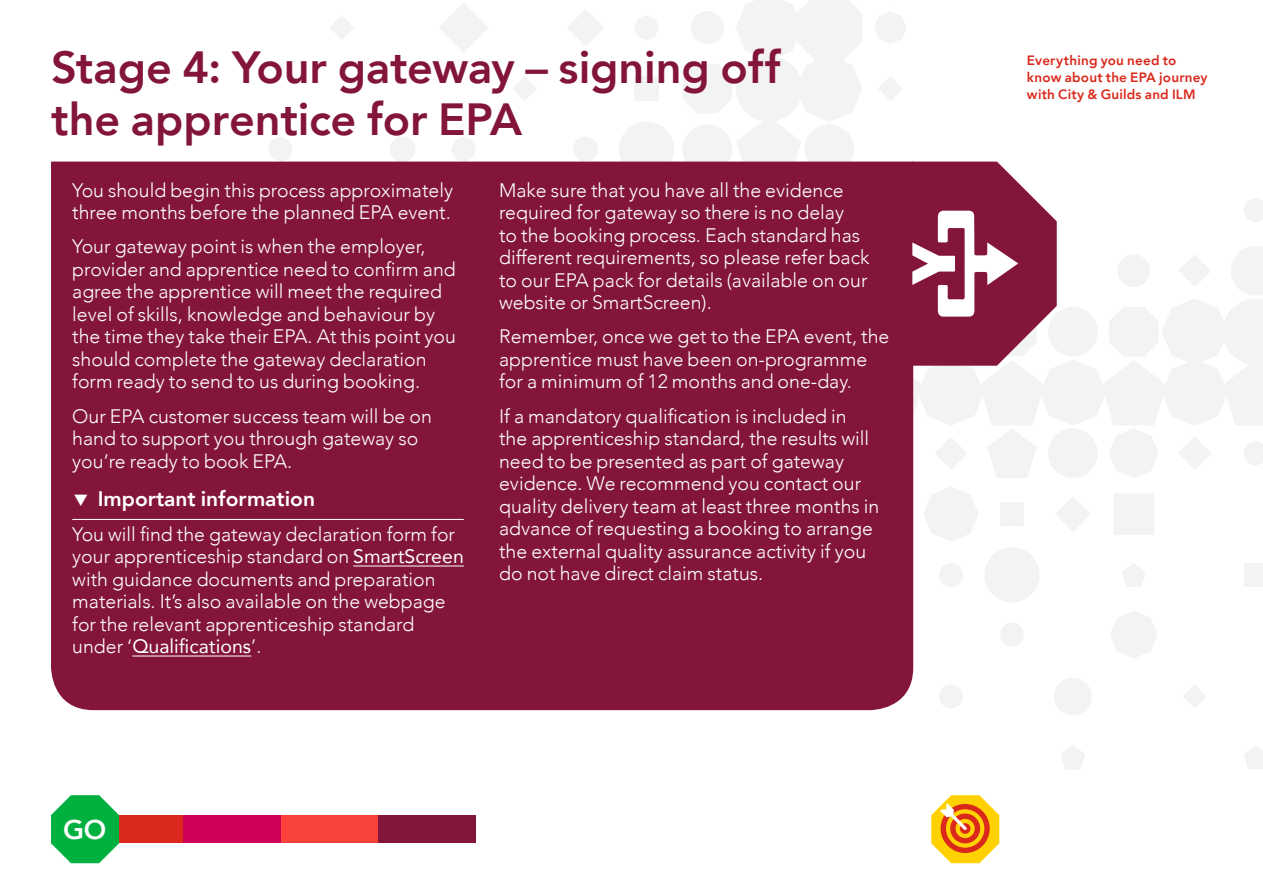
<style>
.page{position:relative;width:1263px;height:893px;background:#fff}
.page>*{position:absolute;margin:0;border:0;box-sizing:border-box;transform-origin:0 0}
.t1{font:800 45px/52.5px "Avenir";letter-spacing:-.005em;color:#831538}
.t2{font:800 27px "Avenir";color:#fff}
.t3{font:800 21px "Avenir";color:#fff}
.t4{font:300 19.5px/22.5px "Avenir";color:#fff}
.t5{font:800 13.5px/17.2px "Avenir";letter-spacing:.015em;color:#da291c}
.s1{font-weight:400}
</style>
<div class="page">
<svg style="left:439px;top:3px;width:49px;height:49px"></svg>
<div style="left:619px;top:122px;width:55px;height:55px;background:#f3f3f3;border-radius:50%"></div>
<div style="left:984px;top:547px;width:56px;height:55px;background:#f3f3f3;border-radius:50%"></div>
<svg style="left:330px;top:16px;width:24px;height:23px"></svg>
<svg style="left:1110px;top:611px;width:47px;height:47px"></svg>
<svg style="left:390px;top:137px;width:25px;height:25px"></svg>
<div style="left:634px;top:76px;width:25px;height:25px;background:#f3f3f3"></div>
<svg style="left:451px;top:137px;width:25px;height:25px"></svg>
<div style="left:939px;top:563px;width:24px;height:24px;background:#f3f3f3;border-radius:50%"></div>
<svg style="left:1244px;top:746px;width:19px;height:23px"></svg>
<svg style="left:1122px;top:564px;width:23px;height:22px"></svg>
<svg style="left:513px;top:77px;width:23px;height:23px"></svg>
<svg style="left:268px;top:137px;width:25px;height:25px"></svg>
<div style="left:939px;top:684px;width:24px;height:24px;background:#f3f3f3;border-radius:50%"></div>
<div style="left:1054px;top:677px;width:38px;height:38px;background:#f3f3f3;border-radius:50%"></div>
<svg style="left:634px;top:16px;width:25px;height:24px"></svg>
<svg style="left:567px;top:9px;width:37px;height:37px"></svg>
<div style="left:573px;top:137px;width:25px;height:25px;background:#f3f3f3;border-radius:50%"></div>
<svg style="left:1183px;top:685px;width:23px;height:23px"></svg>
<svg style="left:1061px;top:745px;width:24px;height:24px"></svg>
<div style="left:1244px;top:563px;width:19px;height:24px;background:#f3f3f3"></div>
<div style="left:1000px;top:623px;width:24px;height:24px;background:#f3f3f3;border-radius:50%"></div>
<div style="left:85px;top:815px;width:98px;height:28px;background:#da291c"></div>
<div style="left:183px;top:815px;width:98px;height:28px;background:#ce0058"></div>
<div style="left:281px;top:815px;width:97px;height:28px;background:#f9423a"></div>
<div style="left:378px;top:815px;width:98px;height:28px;background:#831538"></div>
<div style="left:51px;top:162px;width:862px;height:548px;background:#831538"></div>
<hr style="left:72px;top:519px;width:392px;height:1px;background:#fff">
<hr style="left:353px;top:566px;width:111px;height:1px;background:#fff">
<hr style="left:132px;top:656px;width:119px;height:1px;background:#fff">
<svg style="left:682px;top:0;width:581px;height:542px"></svg>
<svg style="left:51px;top:795px;width:68px;height:68px"></svg>
<svg style="left:931px;top:795px;width:68px;height:68px"></svg>
<h1 class="t1" style="left:51px;top:41px;width:731px">Stage 4: Your gateway – signing off the apprentice for EPA</h1>
<p class="t4" style="left:72px;top:179px;width:382px">You should begin this process approximately three months before the planned EPA event.</p>
<p class="t4" style="left:72px;top:235px;width:385px">Your gateway point is when the employer, provider and apprentice need to confirm and agree the apprentice will meet the required level of skills, knowledge and behaviour by the time they take their EPA. At this point you should complete the gateway declaration form ready to send to us during booking.</p>
<p class="t4" style="left:72px;top:405px;width:361px">Our EPA customer success team will be on hand to support you through gateway so you’re ready to book EPA.</p>
<p class="t3" style="left:72px;top:483px;width:244px">▼ Important information</p>
<p class="t4" style="left:72px;top:523px;width:393px">You will find the gateway declaration form for your apprenticeship standard on <span class="s1">SmartScreen </span>with guidance documents and preparation materials. It’s also available on the webpage for the relevant apprenticeship standard under ‘<span class="s1">Qualifications</span>’.</p>
<p class="t4" style="left:499px;top:179px;width:372px">Make sure that you have all the evidence required for gateway so there is no delay<br>to the booking process. Each standard has different requirements, so please refer back to our EPA pack for details (available on our website or SmartScreen).</p>
<p class="t4" style="left:499px;top:325px;width:392px">Remember, once we get to the EPA event, the apprentice must have been on-programme for a minimum of 12 months and one-day.</p>
<p class="t4" style="left:499px;top:405px;width:382px">If a mandatory qualification is included in the apprenticeship standard, the results will need to be presented as part of gateway evidence. We recommend you contact our quality delivery team at least three months in advance of requesting a booking to arrange the external quality assurance activity if you do not have direct claim status.</p>
<h2 class="t2" style="left:63px;top:808px;width:45px">GO</h2>
<p class="t5" style="left:1027px;top:51px;width:182px">Everything you need to know about the EPA journey with City &amp; Guilds and ILM</p>
</div>
